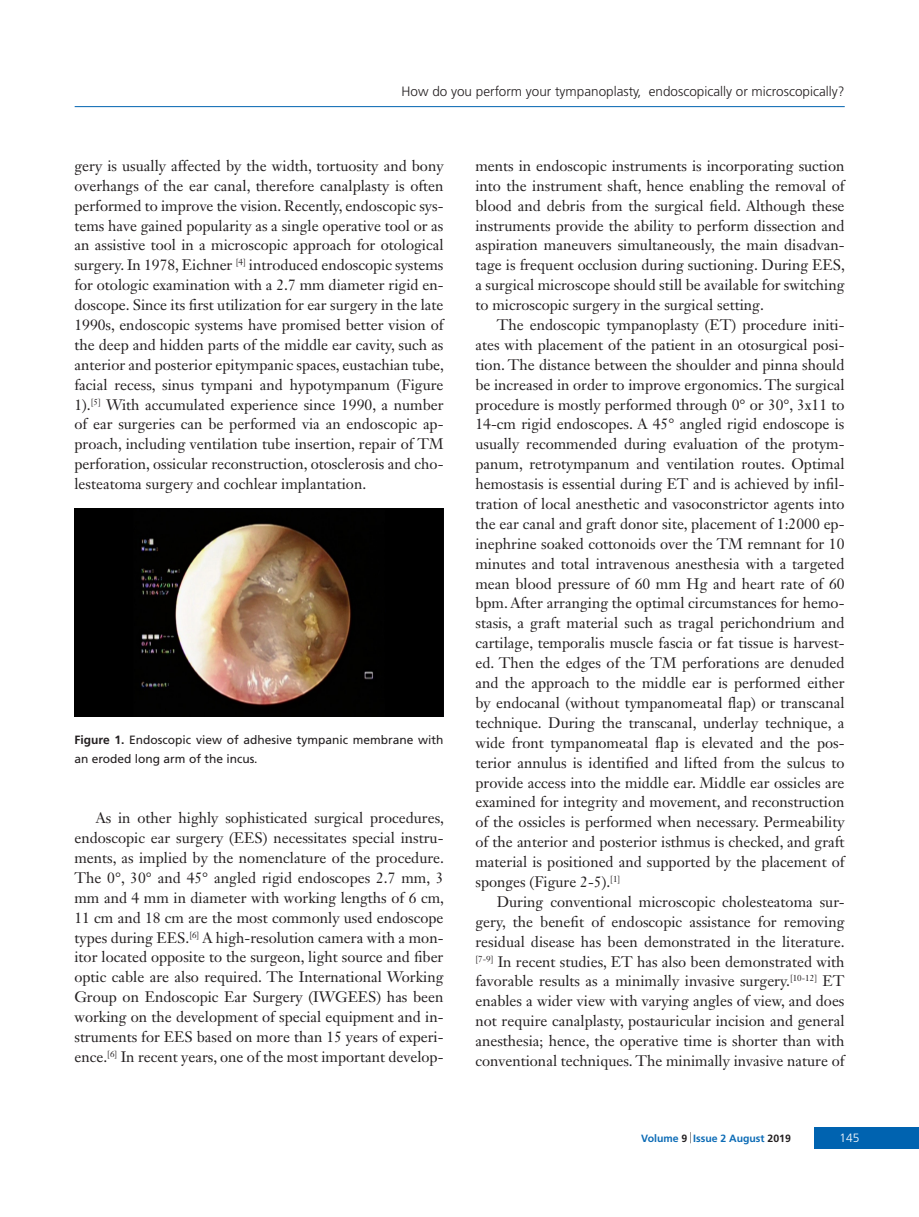
<style>
.page{position:relative;width:919px;height:1217px;background:#fff}
.page>*{position:absolute;margin:0;border:0;box-sizing:border-box;transform-origin:0 0}
.t1{font:15px/20px "Janson Text LT Std";color:#231f20;text-align:justify}
.t2{font:13.5px "Frutiger Light Nr Tr";color:#231f20}
.t3{font:12px/19.8px "Frutiger Normal Tr";color:#231f20}
.t4{font:12px "Frutiger Light Nr Tr";color:#fff}
.t5{font:10.5px "Frutiger Bold Tr";color:#0d6cb6}
.s1{font-family:"Frutiger Bold Tr"}
.s2{color:#231f20}
</style>
<div class="page">
<hr style="left:75px;top:106px;width:769px;height:1px;background:#0063b0">
<div style="left:814px;top:1127px;width:104px;height:21px;background:#0063b0"></div>
<img style="left:74px;top:508px;width:369px;height:208px">
<p class="t2" style="left:401px;top:84px;width:444px">How do you perform your tympanoplasty, endoscopically or microscopically?</p>
<p class="t1" style="left:74px;top:156px;width:371px">gery is usually affected by the width, tortuosity and bony overhangs of the ear canal, therefore canalplasty is often performed to improve the vision. Recently, endoscopic sys&shy;tems have gained popularity as a single operative tool or as an assistive tool in a microscopic approach for otological surgery. In 1978, Eichner <sup>[4]</sup> introduced endoscopic systems for otologic examination with a 2.7 mm diameter rigid en&shy;doscope. Since its first utilization for ear surgery in the late 1990s, endoscopic systems have promised better vision of the deep and hidden parts of the middle ear cavity, such as anterior and posterior epitympanic spaces, eustachian tube, facial recess, sinus tympani and hypotympanum (Figure 1).<sup>[5]</sup> With accumulated experience since 1990, a number of ear surgeries can be performed via an endoscopic ap&shy;proach, including ventilation tube insertion, repair of TM perforation, ossicular reconstruction, otosclerosis and cho&shy;lesteatoma surgery and cochlear implantation.</p>
<p class="t3" style="left:74px;top:729px;width:370px"><span class="s1">Figure 1.</span> Endoscopic view of adhesive tympanic membrane with an eroded long arm of the incus.</p>
<p class="t1" style="left:74px;top:807px;width:371px;text-indent:21px">As in other highly sophisticated surgical procedures, endoscopic ear surgery (EES) necessitates special instru&shy;ments, as implied by the nomenclature of the procedure.<br>The 0°, 30° and 45° angled rigid endoscopes 2.7 mm, 3 mm and 4 mm in diameter with working lengths of 6 cm, 11 cm and 18 cm are the most commonly used endoscope types during EES.<sup>[6]</sup> A high-resolution camera with a mon&shy;itor located opposite to the surgeon, light source and fiber optic cable are also required. The International Working Group on Endoscopic Ear Surgery (IWGEES) has been working on the development of special equipment and in&shy;struments for EES based on more than 15 years of experi&shy;ence.<sup>[6]</sup> In recent years, one of the most important develop-</p>
<p class="t1" style="left:475px;top:156px;width:371px">ments in endoscopic instruments is incorporating suction into the instrument shaft, hence enabling the removal of blood and debris from the surgical field. Although these instruments provide the ability to perform dissection and aspiration maneuvers simultaneously, the main disadvan&shy;tage is frequent occlusion during suctioning. During EES, a surgical microscope should still be available for switching to microscopic surgery in the surgical setting.</p>
<p class="t1" style="left:475px;top:314px;width:370px;text-indent:21px">The endoscopic tympanoplasty (ET) procedure initi&shy;ates with placement of the patient in an otosurgical posi&shy;tion. The distance between the shoulder and pinna should be increased in order to improve ergonomics. The surgical procedure is mostly performed through 0° or 30°, 3x11 to 14-cm rigid endoscopes. A 45° angled rigid endoscope is usually recommended during evaluation of the protym&shy;panum, retrotympanum and ventilation routes. Optimal hemostasis is essential during ET and is achieved by infil&shy;tration of local anesthetic and vasoconstrictor agents into the ear canal and graft donor site, placement of 1:2000 ep&shy;inephrine soaked cottonoids over the TM remnant for 10 minutes and total intravenous anesthesia with a targeted mean blood pressure of 60 mm Hg and heart rate of 60 bpm. After arranging the optimal circumstances for hemo&shy;stasis, a graft material such as tragal perichondrium and cartilage, temporalis muscle fascia or fat tissue is harvest&shy;ed. Then the edges of the TM perforations are denuded and the approach to the middle ear is performed either by endocanal (without tympanomeatal flap) or transcanal technique. During the transcanal, underlay technique, a wide front tympanomeatal flap is elevated and the pos&shy;terior annulus is identified and lifted from the sulcus to provide access into the middle ear. Middle ear ossicles are examined for integrity and movement, and reconstruction of the ossicles is performed when necessary. Permeability of the anterior and posterior isthmus is checked, and graft material is positioned and supported by the placement of sponges (Figure 2-5).<sup>[1]</sup></p>
<p class="t1" style="left:475px;top:891px;width:370px;text-indent:21px">During conventional microscopic cholesteatoma sur&shy;gery, the benefit of endoscopic assistance for removing residual disease has been demonstrated in the literature. <sup>[7-9]</sup> In recent studies, ET has also been demonstrated with favorable results as a minimally invasive surgery.<sup>[10-12]</sup> ET enables a wider view with varying angles of view, and does not require canalplasty, postauricular incision and general anesthesia; hence, the operative time is shorter than with conventional techniques. The minimally invasive nature of</p>
<p class="t5" style="left:641px;top:1131px;width:151px">Volume <span class="s2">9</span> Issue 2 August <span class="s2">2019</span></p>
<p class="t4" style="left:839px;top:1131px;width:22px">145</p>
</div>
